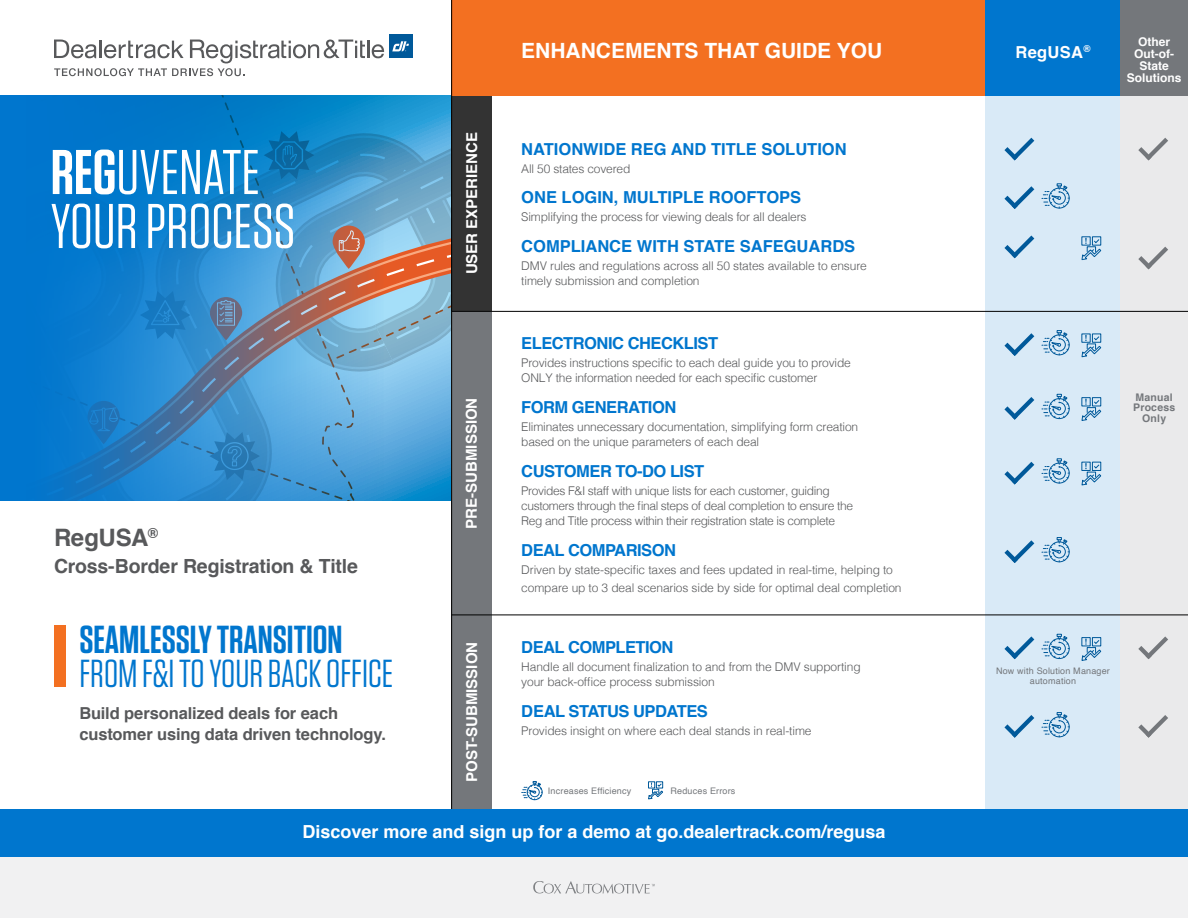
<style>
.page{position:relative;width:1188px;height:918px;background:#fff}
.page>*{position:absolute;margin:0;border:0;box-sizing:border-box;transform-origin:0 0}
.t1{font:63px/54px "Tungsten";color:#fff}
.t2{font:39px "Tungsten";color:#0076ce}
.t3{font:600 39px "Tungsten";color:#0076ce}
.t4{font:700 24px "Helvetica";letter-spacing:-.015em;color:#58595b}
.t5{font:700 21px "Helvetica";color:#fff}
.t6{font:700 19.5px "Helvetica";letter-spacing:-.01em;color:#58595b}
.t7{font:700 18px "Helvetica";color:#fff}
.t8{font:700 16.5px "Helvetica";letter-spacing:-.03em;color:#0076ce}
.t9{font:700 16.5px "Helvetica";color:#0076ce}
.t10{font:700 16.5px/21px "Helvetica";letter-spacing:-.01em;color:#58595b}
.t11{font:700 16.5px "Helvetica";letter-spacing:.02em;color:#fff}
.t12{font:700 15px "Helvetica";color:#fff}
.t13{font:300 12px/15px "Helvetica";letter-spacing:-.015em;color:#58595b}
.t14{font:700 12px/12px "Helvetica";color:#fff;text-align:center}
.t15{font:700 10.5px/10.5px "Helvetica";letter-spacing:.02em;color:#74777b;text-align:center}
.t16{font:9px/9.8px "Helvetica";letter-spacing:.02em;color:#74777b;text-align:center}
.s1{font-weight:600}
</style>
<div class="page">
<div style="left:0;top:856px;width:1188px;height:62px;background:#f1f1f2"></div>
<svg style="left:533px;top:881px;width:122px;height:12px"></svg>
<svg style="left:409px;top:95px;width:42px;height:108px;background:#50a5d2"></svg>
<svg style="left:409px;top:222px;width:42px;height:278px;background:#7ba8c6"></svg>
<div style="left:1120px;top:66px;width:68px;height:743px;background:#eaeaeb"></div>
<div style="left:54px;top:626px;width:12px;height:61px;background:#f37021"></div>
<div style="left:451px;top:94px;width:41px;height:217px;background:#333"></div>
<div style="left:451px;top:311px;width:41px;height:500px;background:#74777b"></div>
<div style="left:986px;top:72px;width:134px;height:747px;background:#d9eaf7"></div>
<div style="left:451px;top:0;width:561px;height:95px;background:#f37021"></div>
<div style="left:986px;top:0;width:134px;height:95px;background:#0076ce"></div>
<hr style="left:452px;top:311px;width:736px;height:1px;background:#000">
<hr style="left:452px;top:615px;width:736px;height:1px;background:#000">
<svg style="left:522px;top:781px;width:20px;height:19px"></svg>
<div style="left:656px;top:782px;width:7px;height:6px;border:1px solid #00599a"></div>
<div style="left:648px;top:782px;width:7px;height:6px;border:1px solid #00599a"></div>
<svg style="left:648px;top:783px;width:15px;height:16px"></svg>
<svg style="left:1004px;top:138px;width:30px;height:22px"></svg>
<svg style="left:1004px;top:236px;width:30px;height:22px"></svg>
<svg style="left:1004px;top:186px;width:30px;height:23px"></svg>
<div style="left:1092px;top:237px;width:9px;height:8px;border:1px solid #00599a"></div>
<svg style="left:1082px;top:238px;width:19px;height:22px"></svg>
<svg style="left:1042px;top:184px;width:27px;height:24px"></svg>
<svg style="left:1004px;top:333px;width:30px;height:23px"></svg>
<svg style="left:1004px;top:462px;width:30px;height:22px"></svg>
<svg style="left:1004px;top:397px;width:30px;height:23px"></svg>
<svg style="left:1004px;top:540px;width:30px;height:23px"></svg>
<div style="left:1092px;top:334px;width:9px;height:8px;border:1px solid #00599a"></div>
<svg style="left:1082px;top:335px;width:19px;height:22px"></svg>
<div style="left:1092px;top:397px;width:9px;height:9px;border:1px solid #00599a"></div>
<div style="left:1082px;top:397px;width:8px;height:9px;border:1px solid #00599a"></div>
<svg style="left:1082px;top:399px;width:19px;height:22px"></svg>
<div style="left:1092px;top:462px;width:9px;height:9px;border:1px solid #00599a"></div>
<div style="left:1082px;top:462px;width:8px;height:9px;border:1px solid #00599a"></div>
<svg style="left:1082px;top:463px;width:19px;height:22px"></svg>
<svg style="left:1042px;top:330px;width:27px;height:25px"></svg>
<svg style="left:1042px;top:394px;width:27px;height:25px"></svg>
<svg style="left:1042px;top:459px;width:27px;height:24px"></svg>
<svg style="left:1042px;top:537px;width:27px;height:25px"></svg>
<svg style="left:1004px;top:715px;width:30px;height:23px"></svg>
<svg style="left:1138px;top:715px;width:30px;height:23px"></svg>
<svg style="left:1138px;top:138px;width:30px;height:22px"></svg>
<svg style="left:1004px;top:636px;width:30px;height:23px"></svg>
<div style="left:1092px;top:637px;width:9px;height:9px;border:1px solid #00599a"></div>
<div style="left:1082px;top:637px;width:8px;height:9px;border:1px solid #00599a"></div>
<svg style="left:1082px;top:639px;width:19px;height:22px"></svg>
<svg style="left:1042px;top:634px;width:27px;height:25px"></svg>
<svg style="left:1042px;top:712px;width:27px;height:25px"></svg>
<svg style="left:0;top:95px;width:409px;height:405px;background:#2f89c8"></svg>
<div style="left:389px;top:35px;width:23px;height:23px;background:#00599a"></div>
<svg style="left:392px;top:41px;width:17px;height:10px"></svg>
<svg style="left:372px;top:44px;width:12px;height:14px"></svg>
<hr style="left:367px;top:41px;width:3px;height:17px;background:#58595b">
<svg style="left:54px;top:40px;width:311px;height:36px"></svg>
<hr style="left:451px;top:0;width:1px;height:832px;background:#000">
<div style="left:0;top:809px;width:1188px;height:48px;background:#0076ce"></div>
<div style="left:1120px;top:0;width:68px;height:95px;background:#74777b"></div>
<svg style="left:1138px;top:247px;width:30px;height:22px"></svg>
<svg style="left:1138px;top:636px;width:30px;height:23px"></svg>
<h1 class="t1" style="left:51px;top:146px;width:246px"><span class="s1">REG</span>UVENATE<br>YOUR PROCESS</h1>
<h3 class="t4" style="left:54px;top:518px;width:106px">RegUSA<sup>®</sup></h3>
<h3 class="t6" style="left:54px;top:550px;width:305px">Cross-Border Registration &amp; Title</h3>
<h2 class="t3" style="left:79px;top:619px;width:265px">SEAMLESSLY TRANSITION</h2>
<h2 class="t2" style="left:79px;top:654px;width:315px">FROM F&amp;I TO YOUR BACK OFFICE</h2>
<h3 class="t10" style="left:79px;top:703px;width:308px">Build personalized deals for each customer using data driven technology.</h3>
<p class="t12" style="left:460px;top:274px;width:144px;rotate:-90deg">USER EXPERIENCE</p>
<p class="t12" style="left:460px;top:529px;width:132px;rotate:-90deg">PRE-SUBMISSION</p>
<p class="t12" style="left:460px;top:782px;width:142px;rotate:-90deg">POST-SUBMISSION</p>
<h3 class="t5" style="left:521px;top:34px;width:362px">ENHANCEMENTS THAT GUIDE YOU</h3>
<h3 class="t9" style="left:521px;top:135px;width:327px">NATIONWIDE REG AND TITLE SOLUTION</h3>
<p class="t13" style="left:521px;top:160px;width:111px">All 50 states covered</p>
<h3 class="t9" style="left:521px;top:184px;width:281px">ONE LOGIN, MULTIPLE ROOFTOPS</h3>
<p class="t13" style="left:521px;top:209px;width:287px">Simplifying the process for viewing deals for all dealers</p>
<h3 class="t9" style="left:521px;top:233px;width:335px">COMPLIANCE WITH STATE SAFEGUARDS</h3>
<p class="t13" style="left:521px;top:257px;width:347px">DMV rules and regulations across all 50 states available to ensure timely submission and completion</p>
<h3 class="t8" style="left:521px;top:330px;width:198px">ELECTRONIC CHECKLIST</h3>
<p class="t13" style="left:521px;top:355px;width:331px">Provides instructions specific to each deal guide you to provide<br>ONLY the information needed for each specific customer</p>
<h3 class="t8" style="left:521px;top:394px;width:157px">FORM GENERATION</h3>
<p class="t13" style="left:521px;top:418px;width:338px">Eliminates unnecessary documentation, simplifying form creation based on the unique parameters of each deal</p>
<h3 class="t8" style="left:521px;top:458px;width:185px">CUSTOMER TO-DO LIST</h3>
<p class="t13" style="left:521px;top:482px;width:333px">Provides F&amp;I staff with unique lists for each customer, guiding customers through the final steps of deal completion to ensure the<br>Reg and Title process within their registration state is complete</p>
<h3 class="t8" style="left:521px;top:536px;width:156px">DEAL COMPARISON</h3>
<p class="t13" style="left:521px;top:559px;width:382px;line-height:18px">Driven by state-specific taxes and fees updated in real-time, helping to compare up to 3 deal scenarios side by side for optimal deal completion</p>
<h3 class="t8" style="left:521px;top:634px;width:154px">DEAL COMPLETION</h3>
<p class="t13" style="left:521px;top:658px;width:341px">Handle all document finalization to and from the DMV supporting your back-office process submission</p>
<h3 class="t8" style="left:521px;top:698px;width:188px">DEAL STATUS UPDATES</h3>
<p class="t13" style="left:521px;top:722px;width:292px">Provides insight on where each deal stands in real-time</p>
<p class="t16" style="left:548px;top:786px;width:85px">Increases Efficiency</p>
<p class="t16" style="left:671px;top:786px;width:66px">Reduces Errors</p>
<h3 class="t7" style="left:302px;top:817px;width:585px">Discover more and sign up for a demo at go.dealertrack.com/regusa</h3>
<h3 class="t11" style="left:1015px;top:39px;width:77px">RegUSA<sup>®</sup></h3>
<p class="t14" style="left:1127px;top:36px;width:56px">Other<br>Out-of-<br>State<br>Solutions</p>
<p class="t15" style="left:1133px;top:392px;width:44px">Manual<br>Process<br>Only</p>
<p class="t16" style="left:996px;top:666px;width:115px">Now with Solution Manager automation</p>
</div>
